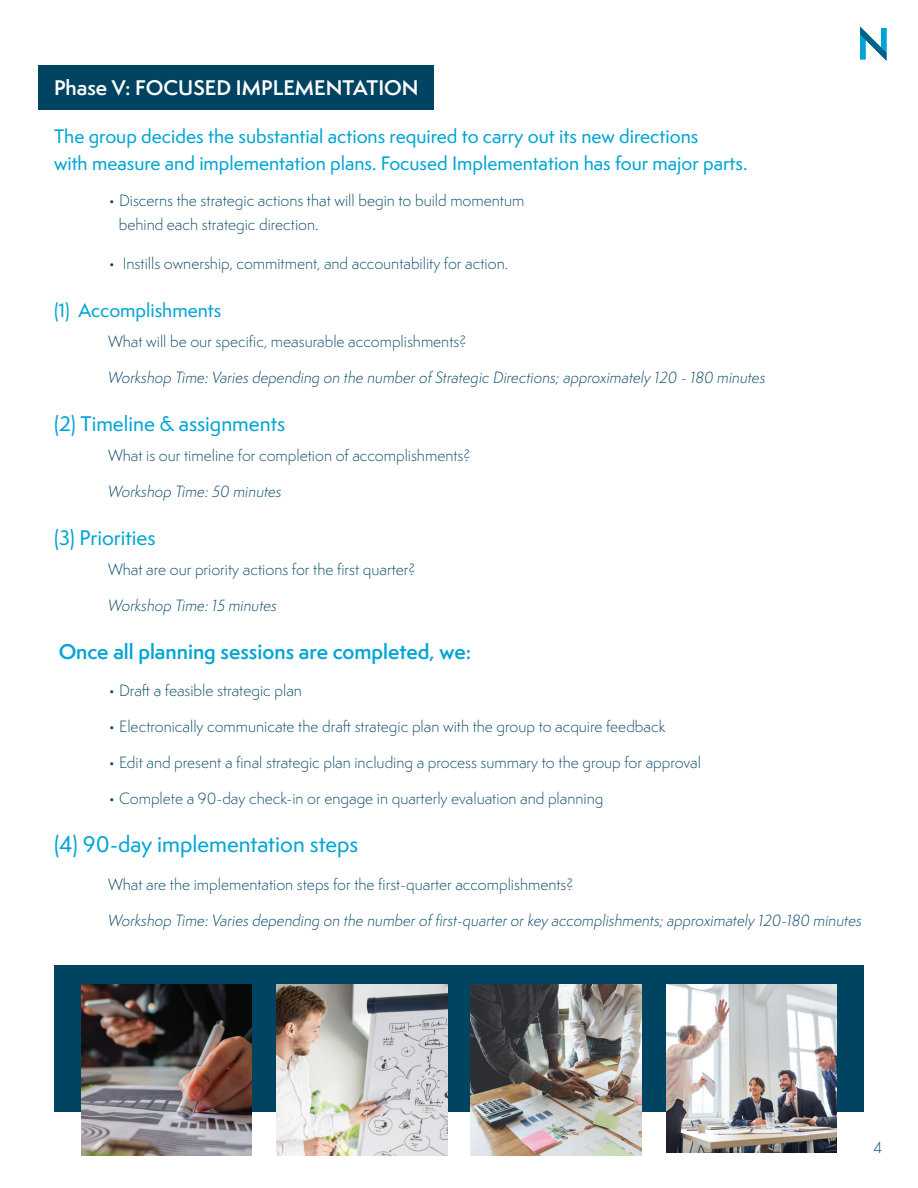
<style>
.page{position:relative;width:918px;height:1188px;background:#fff}
.page>*{position:absolute;margin:0;border:0;box-sizing:border-box;transform-origin:0 0}
.t1{font:500 21px "Semplicita Pro";color:#01a5d4}
.t2{font:600 19.5px "Semplicita Pro";color:#01a5d4}
.t3{font:500 19.5px "Semplicita Pro";color:#01a5d4}
.t4{font:600 19.5px "Semplicita Pro";color:#fff}
.t5{font:500 18px/27px "Semplicita Pro";color:#01a5d4}
.t6{font:300 15px/24px "Semplicita Pro";color:#004462}
.t7{font:italic 300 15px "Semplicita Pro";color:#004462}
</style>
<div class="page">
<div style="left:54px;top:965px;width:810px;height:147px;background:#004462"></div>
<div style="left:38px;top:65px;width:396px;height:45px;background:#004462"></div>
<svg style="left:860px;top:27px;width:26px;height:34px"></svg>
<img style="left:666px;top:985px;width:171px;height:168px">
<img style="left:470px;top:985px;width:171px;height:171px">
<img style="left:81px;top:985px;width:171px;height:171px">
<img style="left:276px;top:985px;width:171px;height:171px">
<h2 class="t4" style="left:54px;top:73px;width:366px">Phase V: FOCUSED IMPLEMENTATION</h2>
<p class="t5" style="left:54px;top:123px;width:695px">The group decides the substantial actions required to carry out its new directions<br>with measure and implementation plans. Focused Implementation has four major parts.</p>
<p class="t6" style="left:119px;top:188px;width:407px;text-indent:-11px">• Discerns the strategic actions that will begin to build momentum behind each strategic direction.</p>
<p class="t6" style="left:108px;top:251px;width:402px">• Instills ownership, commitment, and accountability for action.</p>
<p class="t5" style="left:54px;top:297px;width:169px">(1) Accomplishments</p>
<p class="t6" style="left:108px;top:329px;width:360px">What will be our specific, measurable accomplishments?</p>
<p class="t7" style="left:108px;top:367px;width:659px">Workshop Time: Varies depending on the number of Strategic Directions; approximately 120 - 180 minutes</p>
<h2 class="t3" style="left:54px;top:410px;width:233px">(2) Timeline &amp; assignments</h2>
<p class="t6" style="left:108px;top:443px;width:364px">What is our timeline for completion of accomplishments?</p>
<p class="t7" style="left:108px;top:481px;width:175px">Workshop Time: 50 minutes</p>
<h2 class="t3" style="left:54px;top:524px;width:103px">(3) Priorities</h2>
<p class="t6" style="left:108px;top:557px;width:309px">What are our priority actions for the first quarter?</p>
<p class="t7" style="left:108px;top:595px;width:171px">Workshop Time: 15 minutes</p>
<h2 class="t2" style="left:59px;top:637px;width:414px">Once all planning sessions are completed, we:</h2>
<p class="t6" style="left:108px;top:679px;width:195px">• Draft a feasible strategic plan</p>
<p class="t6" style="left:108px;top:715px;width:559px">• Electronically communicate the draft strategic plan with the group to acquire feedback</p>
<p class="t6" style="left:108px;top:751px;width:595px">• Edit and present a final strategic plan including a process summary to the group for approval</p>
<p class="t6" style="left:108px;top:787px;width:497px">• Complete a 90-day check-in or engage in quarterly evaluation and planning</p>
<h1 class="t1" style="left:54px;top:830px;width:306px">(4) 90-day implementation steps</h1>
<p class="t6" style="left:108px;top:872px;width:467px">What are the implementation steps for the first-quarter accomplishments?</p>
<p class="t7" style="left:108px;top:910px;width:755px">Workshop Time: Varies depending on the number of first-quarter or key accomplishments; approximately 120-180 minutes</p>
<p class="t6" style="left:873px;top:1135px;width:11px">4</p>
</div>
